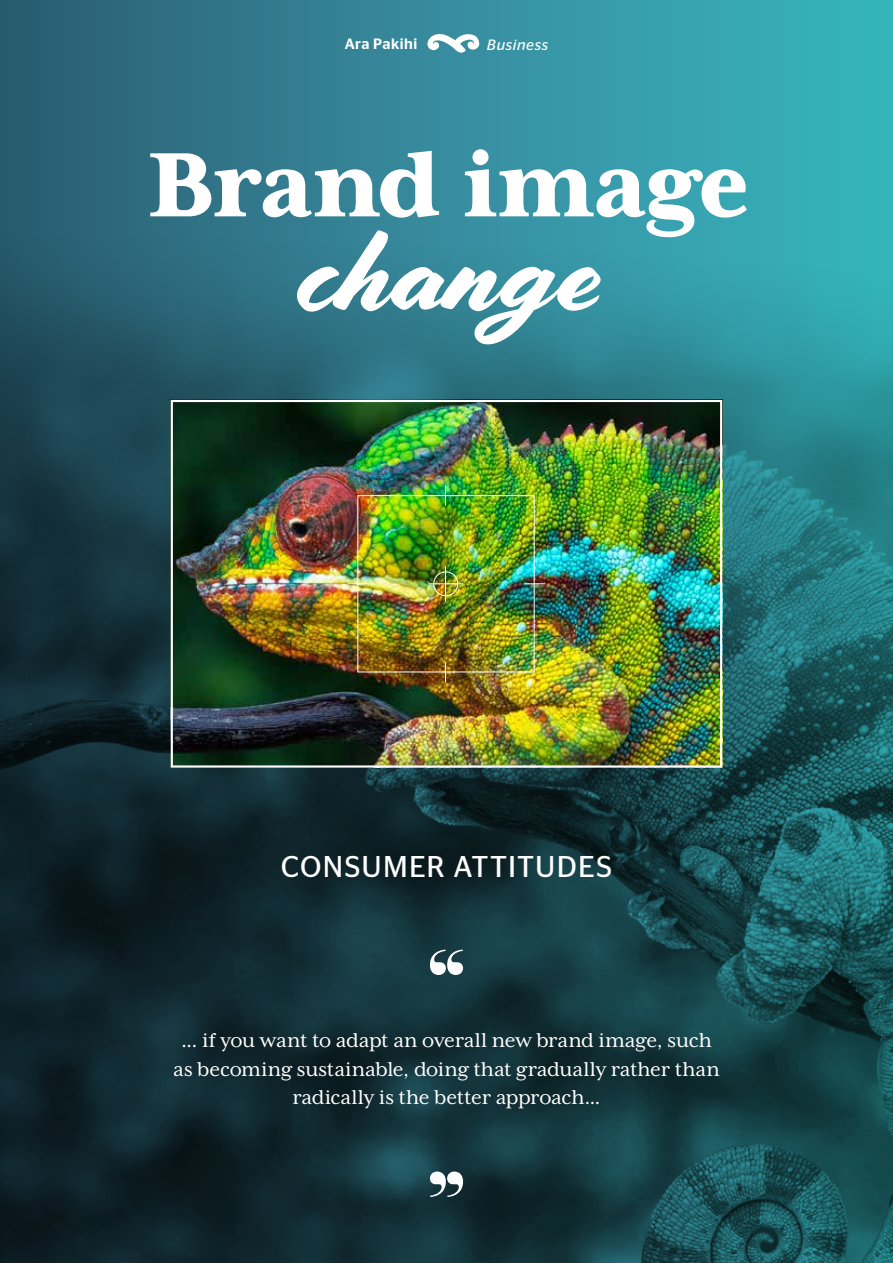
<style>
.page{position:relative;width:893px;height:1263px;background:#fff}
.page>*{position:absolute;margin:0;border:0;box-sizing:border-box;transform-origin:0 0}
.t1{font:114px "Cortado";color:#fff}
.t2{font:800 105px "Mrs Eaves XL Serif OT";letter-spacing:-.01em;color:#fff}
.t3{font:30px "Stag Sans";letter-spacing:.045em;color:#fff}
.t4{font:22.5px/28.5px "Mrs Eaves XL Serif OT";letter-spacing:-.005em;color:#fff;text-align:center}
.t5{font:500 15px "Stag Sans";letter-spacing:.03em;color:#fff}
.t6{font:italic 15px "Stag Sans";letter-spacing:.04em;color:#fff}
</style>
<div class="page">
<div style="left:0;top:0;width:893px;height:1263px;background:linear-gradient(to right,#2e5d74,#3ab8c2)"></div>
<img style="left:0;top:204px;width:893px;height:1059px">
<img style="left:174px;top:403px;width:545px;height:362px">
<svg style="left:430px;top:949px;width:33px;height:26px"></svg>
<svg style="left:430px;top:1171px;width:33px;height:26px"></svg>
<svg style="left:348px;top:583px;width:19px;height:1px"></svg>
<div style="left:433px;top:571px;width:25px;height:25px;border:1px solid #fff;border-radius:50%"></div>
<hr style="left:445px;top:566px;width:1px;height:36px;background:#fff">
<svg style="left:525px;top:583px;width:20px;height:1px"></svg>
<hr style="left:428px;top:583px;width:35px;height:1px;background:#fff">
<svg style="left:445px;top:663px;width:1px;height:19px"></svg>
<svg style="left:445px;top:486px;width:1px;height:20px"></svg>
<div style="left:357px;top:495px;width:178px;height:177px;border:1px solid #fff"></div>
<div style="left:171px;top:400px;width:551px;height:368px;border:2px solid #fff"></div>
<svg style="left:427px;top:33px;width:52px;height:20px"></svg>
<p class="t5" style="left:345px;top:35px;width:74px">Ara Pakihi</p>
<p class="t6" style="left:487px;top:36px;width:63px">Business</p>
<h2 class="t2" style="left:147px;top:132px;width:604px">Brand image</h2>
<h1 class="t1" style="left:296px;top:206px;width:304px">change</h1>
<h3 class="t3" style="left:281px;top:849px;width:332px">CONSUMER ATTITUDES</h3>
<p class="t4" style="left:173px;top:1026px;width:548px">... if you want to adapt an overall new brand image, such as becoming sustainable, doing that gradually rather than radically is the better approach...</p>
</div>
